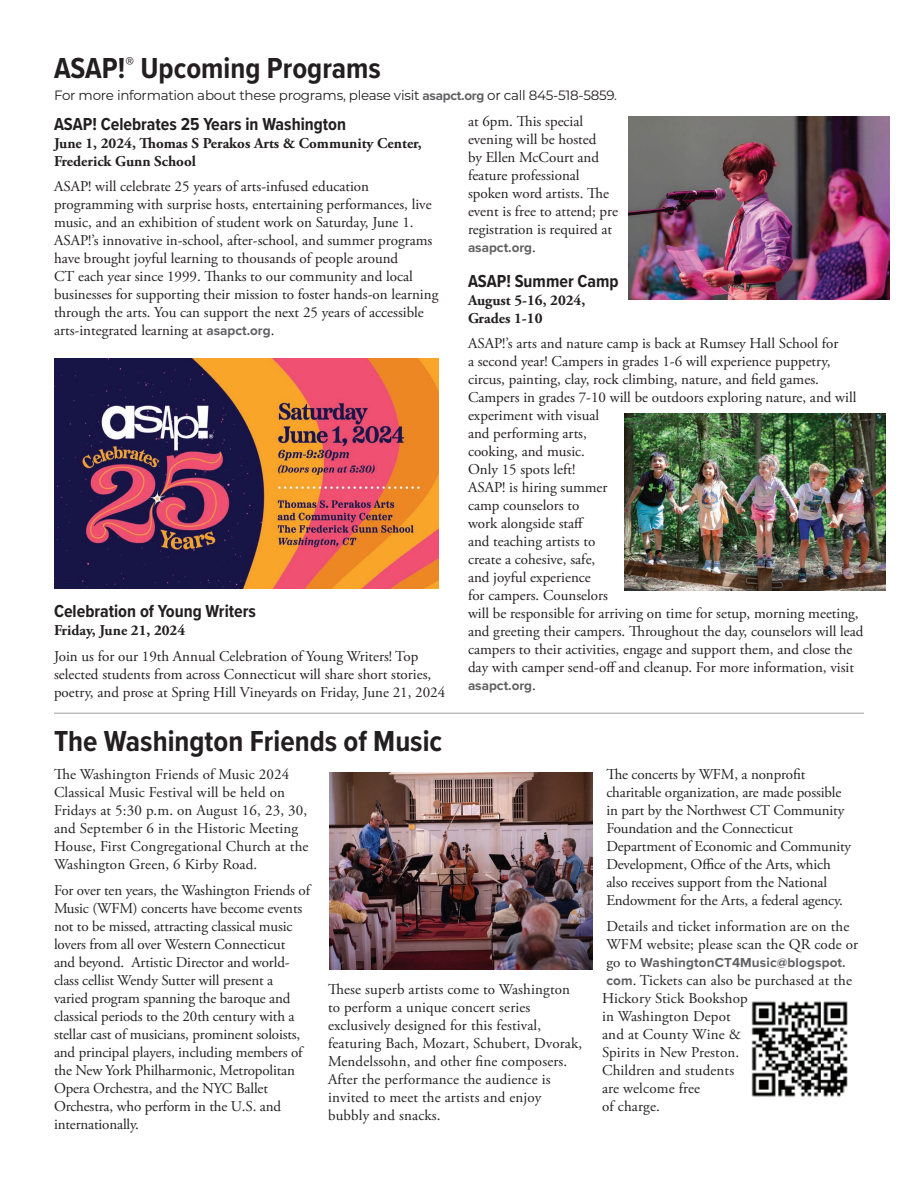
<style>
.page{position:relative;width:918px;height:1188px;background:#fff}
.page>*{position:absolute;margin:0;border:0;box-sizing:border-box;transform-origin:0 0}
.t1{font:700 30px "Proxima Nova Cond";color:#231f20}
.t2{font:700 18px "Proxima Nova Cond";color:#231f20}
.t3{font:15px/18px "Adobe Garamond Pro";color:#231f20}
.t4{font:15px/18px "Adobe Garamond Pro";letter-spacing:-.01em;color:#222}
.t5{font:15px/18px "Adobe Garamond Pro";letter-spacing:.01em;color:#222}
.t6{font:700 15px/18px "Adobe Garamond Pro";color:#231f20}
.t7{font:13.5px "Montserrat";letter-spacing:-.02em;color:#231f20}
.t8{font:700 13.5px "Proxima Nova";letter-spacing:.01em;color:#616164}
.s1{font-family:"Proxima Nova";font-weight:700;color:#616164}
.s2{font-family:"Proxima Nova";font-weight:700;font-size:13.5px;color:#616164}
.s3{font-family:"Adobe Garamond Pro";font-weight:400;font-size:15px;color:#231f20}
.s4{font-family:"Adobe Garamond Pro";font-weight:400;font-size:15px;color:#222}
</style>
<div class="page">
<hr style="left:54px;top:713px;width:810px;height:1px;background:#9d9fa2">
<img style="left:54px;top:358px;width:384px;height:231px">
<img style="left:628px;top:116px;width:261px;height:183px">
<img style="left:625px;top:413px;width:261px;height:178px">
<img style="left:329px;top:772px;width:264px;height:198px">
<img style="left:751px;top:1001px;width:97px;height:96px">
<h1 class="t1" style="left:54px;top:46px;width:328px">ASAP!<sup>®</sup> Upcoming Programs</h1>
<p class="t7" style="left:54px;top:86px;width:565px">For more information about these programs, please visit <span class="s1">asapct.org</span> or call 845-518-5859.</p>
<p class="t2" style="left:54px;top:110px;width:294px">ASAP! Celebrates 25 Years in Washington</p>
<p class="t6" style="left:54px;top:134px;width:369px">June 1, 2024, Thomas S Perakos Arts &amp; Community Center,<br>Frederick Gunn School</p>
<p class="t3" style="left:54px;top:178px;width:386px">ASAP! will celebrate 25 years of arts-infused education programming with surprise hosts, entertaining performances, live music, and an exhibition of student work on Saturday, June 1.<br>ASAP!’s innovative in-school, after-school, and summer programs have brought joyful learning to thousands of people around<br>CT each year since 1999. Thanks to our community and local businesses for supporting their mission to foster hands-on learning through the arts. You can support the next 25 years of accessible arts-integrated learning at <span class="s2">asapct.org</span>.</p>
<p class="t2" style="left:54px;top:598px;width:204px">Celebration of Young Writers</p>
<p class="t6" style="left:54px;top:622px;width:133px">Friday, June 21, 2024</p>
<p class="t3" style="left:54px;top:647px;width:393px">Join us for our 19th Annual Celebration of Young Writers! Top selected students from across Connecticut will share short stories, poetry, and prose at Spring Hill Vineyards on Friday, June 21, 2024</p>
<h1 class="t1" style="left:54px;top:719px;width:390px">The Washington Friends of Music</h1>
<p class="t3" style="left:468px;top:113px;width:151px">at 6pm. This special evening will be hosted<br>by Ellen McCourt and feature professional spoken word artists. The event is free to attend; pre registration is required at</p>
<p class="t8" style="left:468px;top:238px;width:69px">asapct.org<span class="s3">.</span></p>
<p class="t2" style="left:468px;top:268px;width:152px">ASAP! Summer Camp</p>
<p class="t6" style="left:468px;top:291px;width:119px">August 5-16, 2024,<br>Grades 1-10</p>
<p class="t3" style="left:468px;top:335px;width:397px">ASAP!’s arts and nature camp is back at Rumsey Hall School for<br>a second year! Campers in grades 1-6 will experience puppetry, circus, painting, clay, rock climbing, nature, and field games.<br>Campers in grades 7-10 will be outdoors exploring nature, and will experiment with visual<br>and performing arts,<br>cooking, and music.<br>Only 15 spots left!<br>ASAP! is hiring summer<br>camp counselors to<br>work alongside staff<br>and teaching artists to<br>create a cohesive, safe,<br>and joyful experience<br>for campers. Counselors<br>will be responsible for arriving on time for setup, morning meeting, and greeting their campers. Throughout the day, counselors will lead campers to their activities, engage and support them, and close the day with camper send-off and cleanup. For more information, visit</p>
<p class="t8" style="left:468px;top:676px;width:69px">asapct.org<span class="s3">.</span></p>
<p class="t5" style="left:54px;top:766px;width:256px">The Washington Friends of Music 2024<br>Classical Music Festival will be held on Fridays at 5:30 p.m. on August 16, 23, 30, and September 6 in the Historic Meeting House, First Congregational Church at the Washington Green, 6 Kirby Road.</p>
<p class="t4" style="left:54px;top:882px;width:258px">For over ten years, the Washington Friends of Music (WFM) concerts have become events not to be missed, attracting classical music lovers from all over Western Connecticut and beyond. Artistic Director and world&shy;class cellist Wendy Sutter will present a varied program spanning the baroque and classical periods to the 20th century with a stellar cast of musicians, prominent soloists, and principal players, including members of the New York Philharmonic, Metropolitan Opera Orchestra, and the NYC Ballet Orchestra, who perform in the U.S. and internationally.</p>
<p class="t5" style="left:328px;top:981px;width:256px">These superb artists come to Washington to perform a unique concert series exclusively designed for this festival, featuring Bach, Mozart, Schubert, Dvorak, Mendelssohn, and other fine composers.<br>After the performance the audience is invited to meet the artists and enjoy bubbly and snacks.</p>
<p class="t4" style="left:606px;top:766px;width:246px">The concerts by WFM, a nonprofit charitable organization, are made possible in part by the Northwest CT Community Foundation and the Connecticut Department of Economic and Community Development, Office of the Arts, which also receives support from the National Endowment for the Arts, a federal agency.</p>
<p class="t5" style="left:606px;top:918px;width:253px">Details and ticket information are on the<br>WFM website; please scan the QR code or</p>
<p class="t8" style="left:606px;top:952px;width:241px"><span class="s4">go to</span> WashingtonCT4Music@blogspot.</p>
<p class="t5" style="left:602px;top:972px;width:251px"><span class="s2">com</span>. Tickets can also be purchased at the<br>Hickory Stick Bookshop<br>in Washington Depot<br>and at County Wine &amp;<br>Spirits in New Preston.<br>Children and students<br>are welcome free<br>of charge.</p>
</div>
